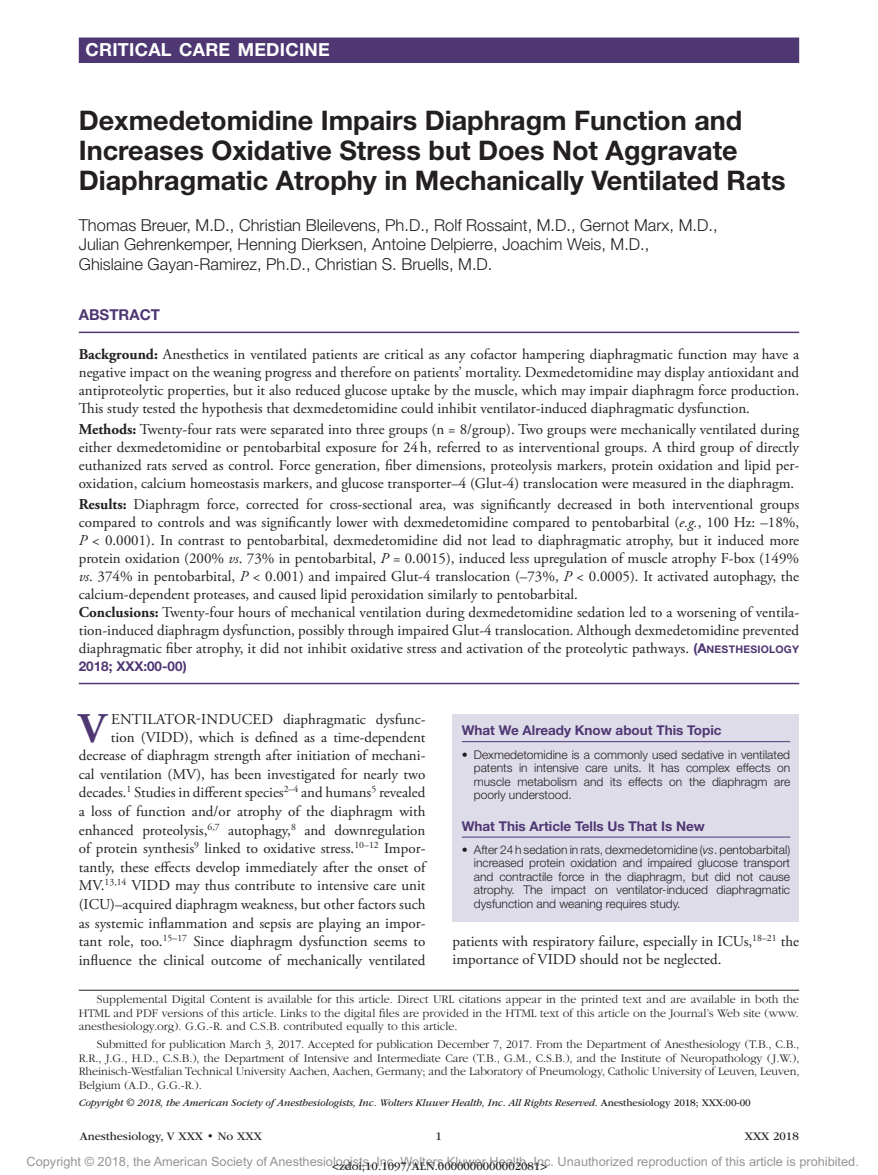
<style>
.page{position:relative;width:878px;height:1175px;background:#fff}
.page>*{position:absolute;margin:0;border:0;box-sizing:border-box;transform-origin:0 0}
.t1{font:700 42.15px "Adobe Garamond Pro";color:#4e3773}
.t2{font:700 27px/30px "Helvetica Neue LT Std";color:#231f20}
.t3{font:700 18px "Helvetica Neue LT Std";letter-spacing:.015em;color:#fff}
.t4{font:300 16.5px/19.5px "Helvetica Neue LT Std";color:#231f20}
.t5{font:15px/18px "Adobe Garamond Pro";color:#231f20}
.t6{font:700 15px "Helvetica Neue LT Std";color:#4e3773}
.t7{font:700 13.5px "Helvetica Neue LT Std";color:#4e3773}
.t8{font:12.75px "Arial MT Std";color:#939598}
.t9{font:300 12px/13.5px "ITC Garamond Std";letter-spacing:-.01em;color:#231f20;text-align:justify}
.t10{font:300 12px/13.5px "Helvetica Neue LT Std";color:#231f20;text-align:justify}
.t11{font:12px "ITC Garamond Std";color:#231f20}
.t12{font:italic 10.5px "ITC Garamond Std";letter-spacing:-.01em;color:#231f20}
.s1{font-weight:700}
.s2{font-style:italic}
.s3{font-family:"Helvetica Neue LT Std";font-weight:700;font-size:13.5px;color:#4e3773}
.s4{font-family:"Helvetica Neue LT Std";font-weight:700;font-size:10.5px;color:#4e3773}
.s5{font-style:normal}
</style>
<div class="page">
<div style="left:452px;top:713px;width:347px;height:208px;background:#dfdce9"></div>
<hr style="left:462px;top:741px;width:328px;height:1px;background:#4e3773">
<hr style="left:462px;top:836px;width:328px;height:1px;background:#4e3773">
<hr style="left:79px;top:331px;width:720px;height:2px;background:#4e3773">
<hr style="left:79px;top:682px;width:720px;height:2px;background:#4e3773">
<hr style="left:79px;top:989px;width:720px;height:1px;background:#231f20">
<div style="left:79px;top:38px;width:720px;height:25px;background:#4e3773"></div>
<p class="t3" style="left:86px;top:38px;width:246px">CRITICAL CARE MEDICINE</p>
<h2 class="t2" style="left:79px;top:105px;width:708px">Dexmedetomidine Impairs Diaphragm Function and<br>Increases Oxidative Stress but Does Not Aggravate<br>Diaphragmatic Atrophy in Mechanically Ventilated Rats</h2>
<p class="t4" style="left:79px;top:215px;width:640px">Thomas Breuer, M.D., Christian Bleilevens, Ph.D., Rolf Rossaint, M.D., Gernot Marx, M.D.,<br>Julian Gehrenkemper, Henning Dierksen, Antoine Delpierre, Joachim Weis, M.D.,<br>Ghislaine Gayan-Ramirez, Ph.D., Christian S. Bruells, M.D.</p>
<p class="t6" style="left:79px;top:305px;width:83px">ABSTRACT</p>
<p class="t5" style="left:79px;top:345px;width:722px;text-align:justify"><span class="s1">Background:</span> Anesthetics in ventilated patients are critical as any cofactor hampering diaphragmatic function may have a negative impact on the weaning progress and therefore on patients’ mortality. Dexmedetomidine may display antioxidant and antiproteolytic properties, but it also reduced glucose uptake by the muscle, which may impair diaphragm force production.<br>This study tested the hypothesis that dexmedetomidine could inhibit ventilator-induced diaphragmatic dysfunction.</p>
<p class="t5" style="left:79px;top:420px;width:722px;text-align:justify"><span class="s1">Methods:</span> Twenty-four rats were separated into three groups (n = 8/group). Two groups were mechanically ventilated during either dexmedetomidine or pentobarbital exposure for 24h, referred to as interventional groups. A third group of directly euthanized rats served as control. Force generation, fiber dimensions, proteolysis markers, protein oxidation and lipid per&shy;oxidation, calcium homeostasis markers, and glucose transporter–4 (Glut-4) translocation were measured in the diaphragm.</p>
<p class="t5" style="left:79px;top:495px;width:722px"><span class="s1">Results:</span> Diaphragm force, corrected for cross-sectional area, was significantly decreased in both interventional groups compared to controls and was significantly lower with dexmedetomidine compared to pentobarbital (<span class="s2">e.g.</span>, 100 Hz: –18%, <span class="s2">P</span> &lt; 0.0001). In contrast to pentobarbital, dexmedetomidine did not lead to diaphragmatic atrophy, but it induced more protein oxidation (200% <span class="s2">vs</span>. 73% in pentobarbital, <span class="s2">P</span> = 0.0015), induced less upregulation of muscle atrophy F-box (149% <span class="s2">vs</span>. 374% in pentobarbital, <span class="s2">P</span> &lt; 0.001) and impaired Glut-4 translocation (–73%, <span class="s2">P</span> &lt; 0.0005). It activated autophagy, the calcium-dependent proteases, and caused lipid peroxidation similarly to pentobarbital.<br><span class="s1">Conclusions:</span> Twenty-four hours of mechanical ventilation during dexmedetomidine sedation led to a worsening of ventila&shy;tion-induced diaphragm dysfunction, possibly through impaired Glut-4 translocation. Although dexmedetomidine prevented diaphragmatic fiber atrophy, it did not inhibit oxidative stress and activation of the proteolytic pathways. <span class="s3">(A</span><span class="s4">NESTHESIOLOGY</span></p>
<p class="t7" style="left:79px;top:657px;width:109px">2018; XXX:00-00)</p>
<p class="t5" style="left:79px;top:710px;width:348px;line-height:18.6px;text-align:right">ENTILATOR-INDUCED diaphragmatic dysfunc-<br>tion (VIDD), which is defined as a time-dependent decrease of diaphragm strength after initiation of mechani&shy;cal ventilation (MV), has been investigated for nearly two decades.<sup>1</sup> Studies in different species<sup>2–4</sup> and humans<sup>5</sup> revealed a loss of function and/or atrophy of the diaphragm with enhanced proteolysis,<sup>6,7</sup> autophagy,<sup>8</sup> and downregulation of protein synthesis<sup>9</sup> linked to oxidative stress.<sup>10–12</sup> Impor&shy;tantly, these effects develop immediately after the onset of MV.<sup>13,14</sup> VIDD may thus contribute to intensive care unit (ICU)–acquired diaphragm weakness, but other factors such as systemic inflammation and sepsis are playing an impor&shy;tant role, too.<sup>15–17</sup> Since diaphragm dysfunction seems to influence the clinical outcome of mechanically ventilated</p>
<h1 class="t1" style="left:79px;top:703px;width:29px">V</h1>
<p class="t7" style="left:462px;top:722px;width:261px">What We Already Know about This Topic</p>
<p class="t10" style="left:474px;top:747px;width:318px;text-indent:-12px">• Dexmedetomidine is a commonly used sedative in ventilated patents in intensive care units. It has complex effects on muscle metabolism and its effects on the diaphragm are poorly understood.</p>
<p class="t7" style="left:462px;top:817px;width:244px">What This Article Tells Us That Is New</p>
<p class="t10" style="left:474px;top:842px;width:318px;text-indent:-12px">• After 24h sedation in rats, dexmedetomidine (<span class="s2">vs</span>. pentobarbital) increased protein oxidation and impaired glucose transport and contractile force in the diaphragm, but did not cause atrophy. The impact on ventilator-induced diaphragmatic dysfunction and weaning requires study.</p>
<p class="t5" style="left:452px;top:932px;width:348px">patients with respiratory failure, especially in ICUs,<sup>18–21</sup> the importance of VIDD should not be neglected.</p>
<p class="t9" style="left:79px;top:993px;width:722px;text-indent:18px">Supplemental Digital Content is available for this article. Direct URL citations appear in the printed text and are available in both the HTML and PDF versions of this article. Links to the digital files are provided in the HTML text of this article on the Journal’s Web site (www. anesthesiology.org). G.G.-R. and C.S.B. contributed equally to this article.</p>
<p class="t9" style="left:79px;top:1038px;width:722px;text-indent:18px">Submitted for publication March 3, 2017. Accepted for publication December 7, 2017. From the Department of Anesthesiology (T.B., C.B., R.R., J.G., H.D., C.S.B.), the Department of Intensive and Intermediate Care (T.B., G.M., C.S.B.), and the Institute of Neuropathology (J.W.), Rheinisch-Westfalian Technical University Aachen, Aachen, Germany; and the Laboratory of Pneumology, Catholic University of Leuven, Leuven, Belgium (A.D., G.G.-R.).</p>
<p class="t12" style="left:79px;top:1096px;width:673px">Copyright © 2018, the American Society of Anesthesiologists, Inc. Wolters Kluwer Health, Inc. All Rights Reserved. <span class="s5">Anesthesiology 2018; XXX:00-00</span></p>
<p class="t11" style="left:80px;top:1130px;width:183px">Anesthesiology, V XXX • No XXX</p>
<p class="t11" style="left:435px;top:1130px;width:8px">1</p>
<p class="t11" style="left:744px;top:1130px;width:55px">XXX 2018</p>
<p class="t8" style="left:27px;top:1154px;width:833px">Copyright © 2018, the American Society of Anesthesiologists, Inc. Wolters Kluwer Health, Inc. Unauthorized reproduction of this article is prohibited.</p>
<p class="t11" style="left:332px;top:1159px;width:216px">&lt;zdoi;10.1097/ALN.0000000000002081&gt;</p>
</div>
